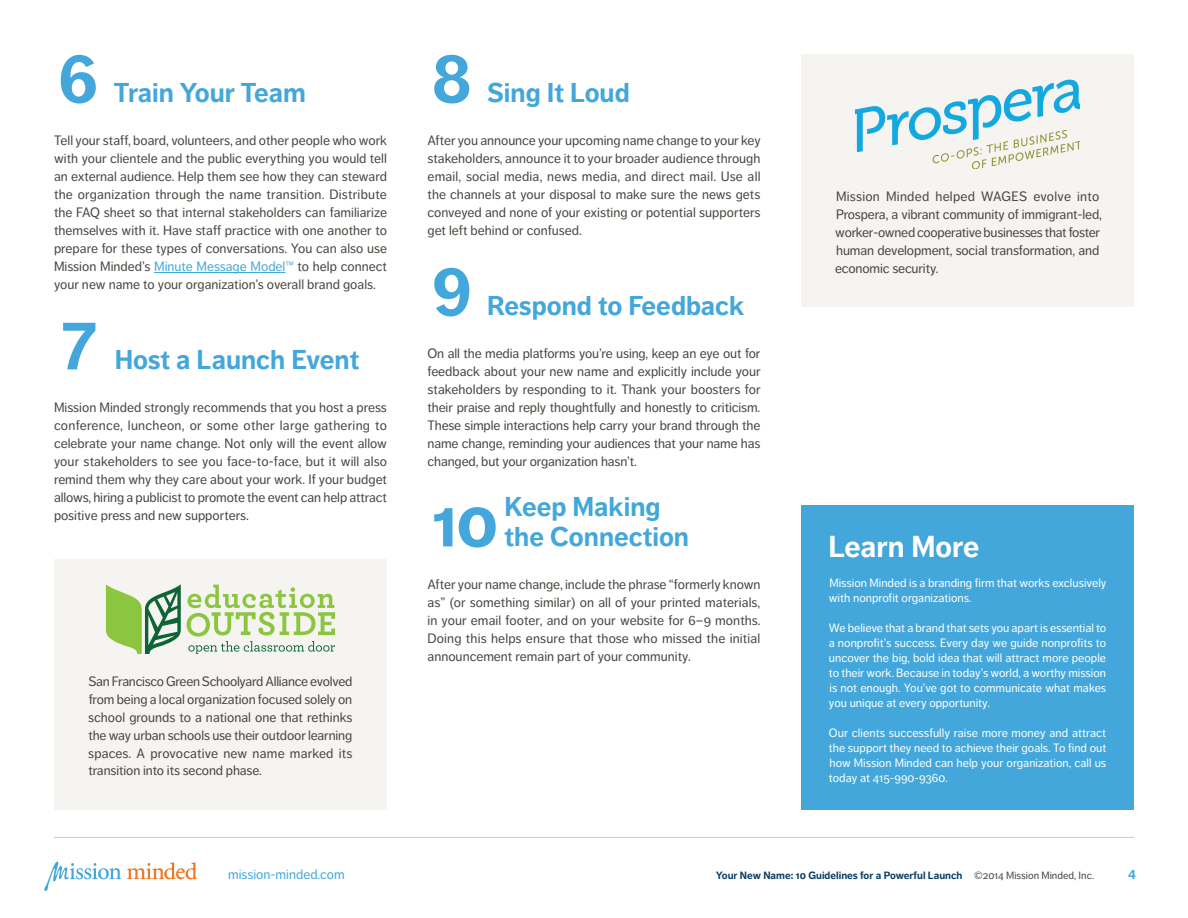
<style>
.page{position:relative;width:1188px;height:918px;background:#fff}
.page>*{position:absolute;margin:0;border:0;box-sizing:border-box;transform-origin:0 0}
.t1{font:700 69.45px "Dagny Pro";color:#43a7db}
.t2{font:700 30px "Dagny Pro";color:#fff}
.t3{font:700 27px/30px "Dagny Pro";color:#43a7db}
.t4{font:13.5px/18px "Dagny Pro";letter-spacing:-.01em;color:#48453f;text-align:justify}
.t5{font:13.5px "Dagny Pro";color:#43a7db}
.t6{font:700 13.5px "Dagny Pro";color:#43a7db}
.t7{font:12px/15px "Dagny Pro";color:#fff;text-align:justify}
.t8{font:700 10.5px "Dagny Pro";color:#0b3e65}
.s1{color:#43a7db}
.s2{font-weight:400;color:#48453f}
</style>
<div class="page">
<hr style="left:54px;top:837px;width:1080px;height:1px;background:#ccc9c6">
<svg style="left:127px;top:862px;width:70px;height:18px"></svg>
<svg style="left:44px;top:862px;width:77px;height:29px"></svg>
<hr style="left:154px;top:272px;width:131px;height:1px;background:#43a7db">
<div style="left:54px;top:559px;width:333px;height:95px;background:#f5f4f1"></div>
<svg style="left:106px;top:584px;width:75px;height:70px"></svg>
<svg style="left:187px;top:585px;width:148px;height:69px"></svg>
<div style="left:54px;top:654px;width:333px;height:156px;background:#f5f4f1"></div>
<div style="left:801px;top:54px;width:333px;height:116px;background:#f5f4f1"></div>
<svg style="left:855px;top:79px;width:225px;height:90px"></svg>
<div style="left:801px;top:170px;width:333px;height:137px;background:#f5f4f1"></div>
<div style="left:801px;top:505px;width:333px;height:305px;background:#43a7db"></div>
<h1 class="t1" style="left:59px;top:37px;width:41px">6</h1>
<h3 class="t3" style="left:114px;top:78px;width:194px">Train Your Team</h3>
<p class="t4" style="left:54px;top:132px;width:335px">Tell your staff, board, volunteers, and other people who work with your clientele and the public everything you would tell an external audience. Help them see how they can steward the organization through the name transition. Distribute the FAQ sheet so that internal stakeholders can familiarize themselves with it. Have staff practice with one another to prepare for these types of conversations. You can also use Mission Minded’s <span class="s1">Minute Message Model™</span> to help connect your new name to your organization’s overall brand goals.</p>
<h1 class="t1" style="left:59px;top:304px;width:41px">7</h1>
<h3 class="t3" style="left:115px;top:345px;width:246px">Host a Launch Event</h3>
<p class="t4" style="left:54px;top:399px;width:335px">Mission Minded strongly recommends that you host a press conference, luncheon, or some other large gathering to celebrate your name change. Not only will the event allow your stakeholders to see you face-to-face, but it will also remind them why they care about your work. If your budget allows, hiring a publicist to promote the event can help attract positive press and new supporters.</p>
<p class="t4" style="left:88px;top:672px;width:266px">San Francisco Green Schoolyard Alliance evolved from being a local organization focused solely on school grounds to a national one that rethinks the way urban schools use their outdoor learning spaces. A provocative new name marked its transition into its second phase.</p>
<h1 class="t1" style="left:432px;top:37px;width:41px">8</h1>
<h3 class="t3" style="left:487px;top:78px;width:144px">Sing It Loud</h3>
<p class="t4" style="left:428px;top:132px;width:335px">After you announce your upcoming name change to your key stakeholders, announce it to your broader audience through email, social media, news media, and direct mail. Use all the channels at your disposal to make sure the news gets conveyed and none of your existing or potential supporters get left behind or confused.</p>
<h1 class="t1" style="left:432px;top:250px;width:41px">9</h1>
<h3 class="t3" style="left:487px;top:291px;width:259px">Respond to Feedback</h3>
<p class="t4" style="left:428px;top:345px;width:335px">On all the media platforms you’re using, keep an eye out for feedback about your new name and explicitly include your stakeholders by responding to it. Thank your boosters for their praise and reply thoughtfully and honestly to criticism.<br>These simple interactions help carry your brand through the name change, reminding your audiences that your name has changed, but your organization hasn’t.</p>
<h1 class="t1" style="left:432px;top:481px;width:67px">10</h1>
<h3 class="t3" style="left:505px;top:492px;width:186px">Keep Making the Connection</h3>
<p class="t4" style="left:428px;top:576px;width:335px">After your name change, include the phrase “formerly known as” (or something similar) on all of your printed materials, in your email footer, and on your website for 6–9 months.<br>Doing this helps ensure that those who missed the initial announcement remain part of your community.</p>
<p class="t4" style="left:835px;top:187px;width:268px;text-align:left">Mission Minded helped WAGES evolve into Prospera, a vibrant community of immigrant-led, worker-owned cooperative businesses that foster human development, social transformation, and economic security.</p>
<h2 class="t2" style="left:829px;top:529px;width:152px">Learn More</h2>
<p class="t7" style="left:829px;top:575px;width:279px">Mission Minded is a branding firm that works exclusively with nonprofit organizations.</p>
<p class="t7" style="left:829px;top:620px;width:279px">We believe that a brand that sets you apart is essential to a nonprofit’s success. Every day we guide nonprofits to uncover the big, bold idea that will attract more people to their work. Because in today’s world, a worthy mission is not enough. You’ve got to communicate what makes you unique at every opportunity.</p>
<p class="t7" style="left:829px;top:725px;width:279px">Our clients successfully raise more money and attract the support they need to achieve their goals. To find out how Mission Minded can help your organization, call us today at 415-990-9360.</p>
<p class="t5" style="left:228px;top:867px;width:118px">mission-minded.com</p>
<p class="t8" style="left:716px;top:869px;width:380px">Your New Name: 10 Guidelines for a Powerful Launch <span class="s2">©2014 Mission Minded, Inc.</span></p>
<p class="t6" style="left:1128px;top:867px;width:9px">4</p>
</div>
